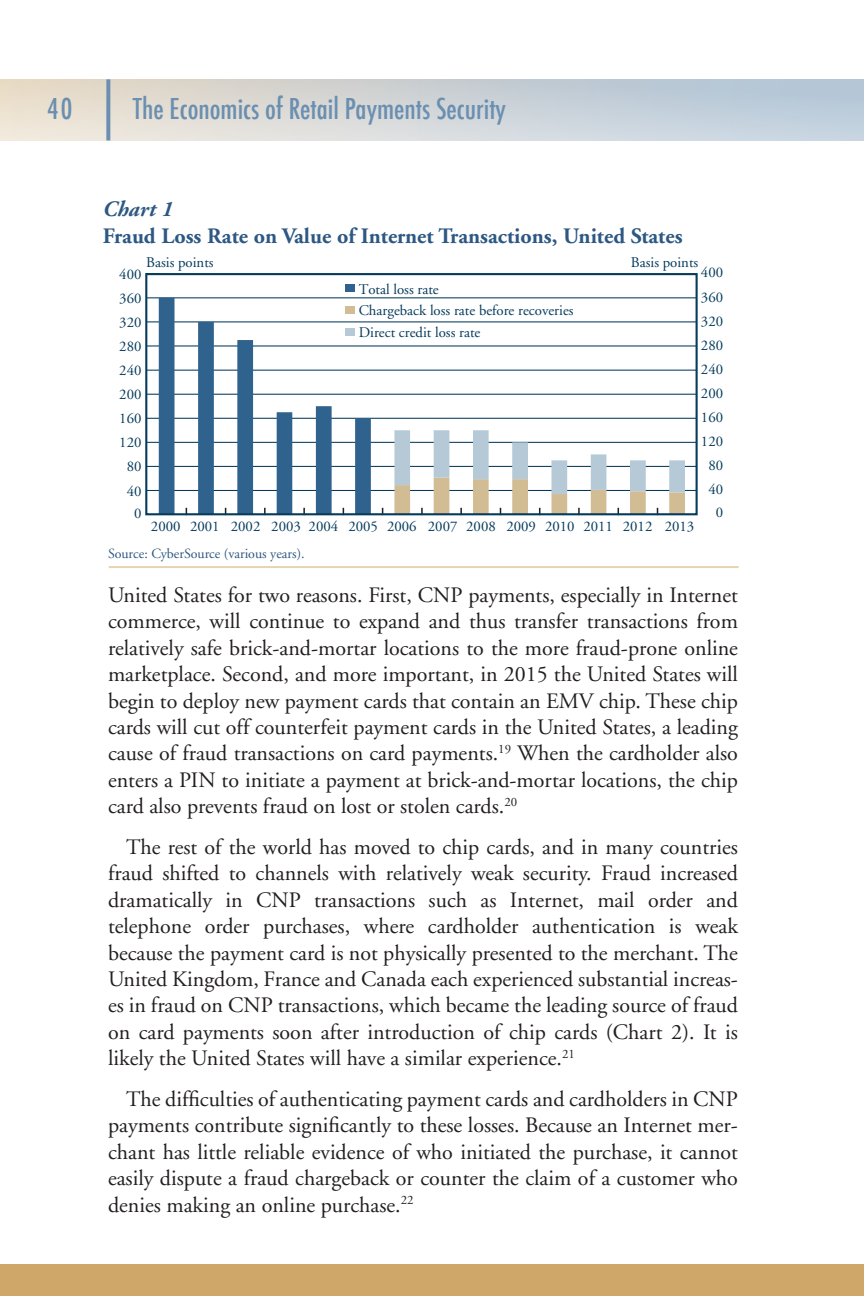
<style>
.page{position:relative;width:864px;height:1296px;background:#fff}
.page>*{position:absolute;margin:0;border:0;box-sizing:border-box;transform-origin:0 0}
.t1{font:500 condensed 28px "Futura";color:#6b8fb0}
.Text{font:22px/26.4px "Adobe Garamond";color:#231f20;text-align:justify}
.t2{font:700 22px "Adobe Garamond";color:#2d5883}
.t3{font:italic 700 22px "Adobe Garamond";color:#2d5883}
.t4{font:14.8px/22px "Adobe Garamond";color:#063b5c;text-align:center}
.t5{font:14px "Adobe Garamond";color:#2d5883}
</style>
<div class="page">
<div style="left:0;top:79px;width:864px;height:62px;background:linear-gradient(to right,#ede2d2,#b9cbde)"></div>
<svg style="left:106px;top:79px;width:4px;height:62px"></svg>
<div style="left:0;top:1264px;width:864px;height:32px;background:#cfa768"></div>
<hr style="left:147px;top:490px;width:550px;height:1px;background:#063b5c">
<hr style="left:147px;top:466px;width:550px;height:1px;background:#063b5c">
<hr style="left:147px;top:442px;width:550px;height:1px;background:#063b5c">
<hr style="left:147px;top:418px;width:550px;height:1px;background:#063b5c">
<hr style="left:147px;top:394px;width:550px;height:1px;background:#063b5c">
<hr style="left:147px;top:370px;width:550px;height:1px;background:#063b5c">
<hr style="left:147px;top:345px;width:550px;height:2px;background:#063b5c">
<hr style="left:147px;top:321px;width:550px;height:1px;background:#063b5c">
<hr style="left:147px;top:297px;width:550px;height:1px;background:#063b5c">
<svg style="left:159px;top:298px;width:212px;height:214px"></svg>
<svg style="left:394px;top:430px;width:291px;height:82px"></svg>
<div style="left:345px;top:285px;width:10px;height:7px;background:#2f628c"></div>
<div style="left:345px;top:306px;width:10px;height:8px;background:#d2bc94"></div>
<div style="left:345px;top:328px;width:10px;height:8px;background:#b5c9d6"></div>
<div style="left:145px;top:273px;width:553px;height:242px;border:2px solid #063b5c"></div>
<hr style="left:109px;top:566px;width:630px;height:2px;background:#cfa768">
<p class="t1" style="left:47px;top:91px;width:27px">40</p>
<p class="t1" style="left:133px;top:91px;width:375px">The Economics of Retail Payments Security</p>
<p class="t3" style="left:103px;top:197px;width:71px">Chart 1</p>
<p class="t2" style="left:103px;top:224px;width:581px">Fraud Loss Rate on Value of Internet Transactions, United States</p>
<p class="t4" style="left:146px;top:252px;width:69px">Basis points</p>
<p class="t4" style="left:631px;top:252px;width:69px">Basis points</p>
<p class="t4" style="left:701px;top:262px;width:24px">400</p>
<p class="t4" style="left:119px;top:264px;width:24px">400</p>
<p class="t4" style="left:119px;top:288px;width:24px">360</p>
<p class="t4" style="left:119px;top:312px;width:24px">320</p>
<p class="t4" style="left:359px;top:278px;width:216px;text-align:left">Total loss rate<br>Chargeback loss rate before recoveries<br>Direct credit loss rate</p>
<p class="t4" style="left:701px;top:286px;width:24px">360</p>
<p class="t4" style="left:701px;top:310px;width:24px">320</p>
<p class="t4" style="left:119px;top:336px;width:24px">280</p>
<p class="t4" style="left:701px;top:334px;width:24px">280</p>
<p class="t4" style="left:119px;top:360px;width:24px">240</p>
<p class="t4" style="left:701px;top:358px;width:24px">240</p>
<p class="t4" style="left:119px;top:384px;width:24px">200</p>
<p class="t4" style="left:701px;top:383px;width:24px">200</p>
<p class="t4" style="left:119px;top:408px;width:24px">160</p>
<p class="t4" style="left:701px;top:407px;width:24px">160</p>
<p class="t4" style="left:119px;top:432px;width:24px">120</p>
<p class="t4" style="left:701px;top:431px;width:24px">120</p>
<p class="t4" style="left:127px;top:456px;width:16px">80</p>
<p class="t4" style="left:708px;top:455px;width:16px">80</p>
<p class="t4" style="left:127px;top:480px;width:16px;line-height:22.8px">40<br>0</p>
<p class="t4" style="left:151px;top:515px;width:545px">2000 2001 2002 2003 2004 2005 2006 2007 2008 2009 2010 2011 2012 2013</p>
<p class="t4" style="left:708px;top:479px;width:16px">40</p>
<p class="t4" style="left:716px;top:502px;width:9px">0</p>
<p class="t5" style="left:108px;top:546px;width:198px">Source: CyberSource (various years).</p>
<p class="Text" style="left:108px;top:582px;width:632px">United States for two reasons. First, CNP payments, especially in Internet commerce, will continue to expand and thus transfer transactions from relatively safe brick-and-mortar locations to the more fraud-prone online marketplace. Second, and more important, in 2015 the United States will begin to deploy new payment cards that contain an EMV chip. These chip cards will cut off counterfeit payment cards in the United States, a leading cause of fraud transactions on card payments.<sup>19</sup> When the cardholder also enters a PIN to initiate a payment at brick-and-mortar locations, the chip card also prevents fraud on lost or stolen cards.<sup>20</sup></p>
<p class="Text" style="left:108px;top:834px;width:632px;text-indent:18px">The rest of the world has moved to chip cards, and in many countries fraud shifted to channels with relatively weak security. Fraud increased dramatically in CNP transactions such as Internet, mail order and telephone order purchases, where cardholder authentication is weak because the payment card is not physically presented to the merchant. The United Kingdom, France and Canada each experienced substantial increas&shy;es in fraud on CNP transactions, which became the leading source of fraud on card payments soon after introduction of chip cards (Chart 2). It is likely the United States will have a similar experience.<sup>21</sup></p>
<p class="Text" style="left:108px;top:1086px;width:632px;text-indent:18px">The difficulties of authenticating payment cards and cardholders in CNP payments contribute significantly to these losses. Because an Internet mer&shy;chant has little reliable evidence of who initiated the purchase, it cannot easily dispute a fraud chargeback or counter the claim of a customer who denies making an online purchase.<sup>22</sup></p>
</div>
